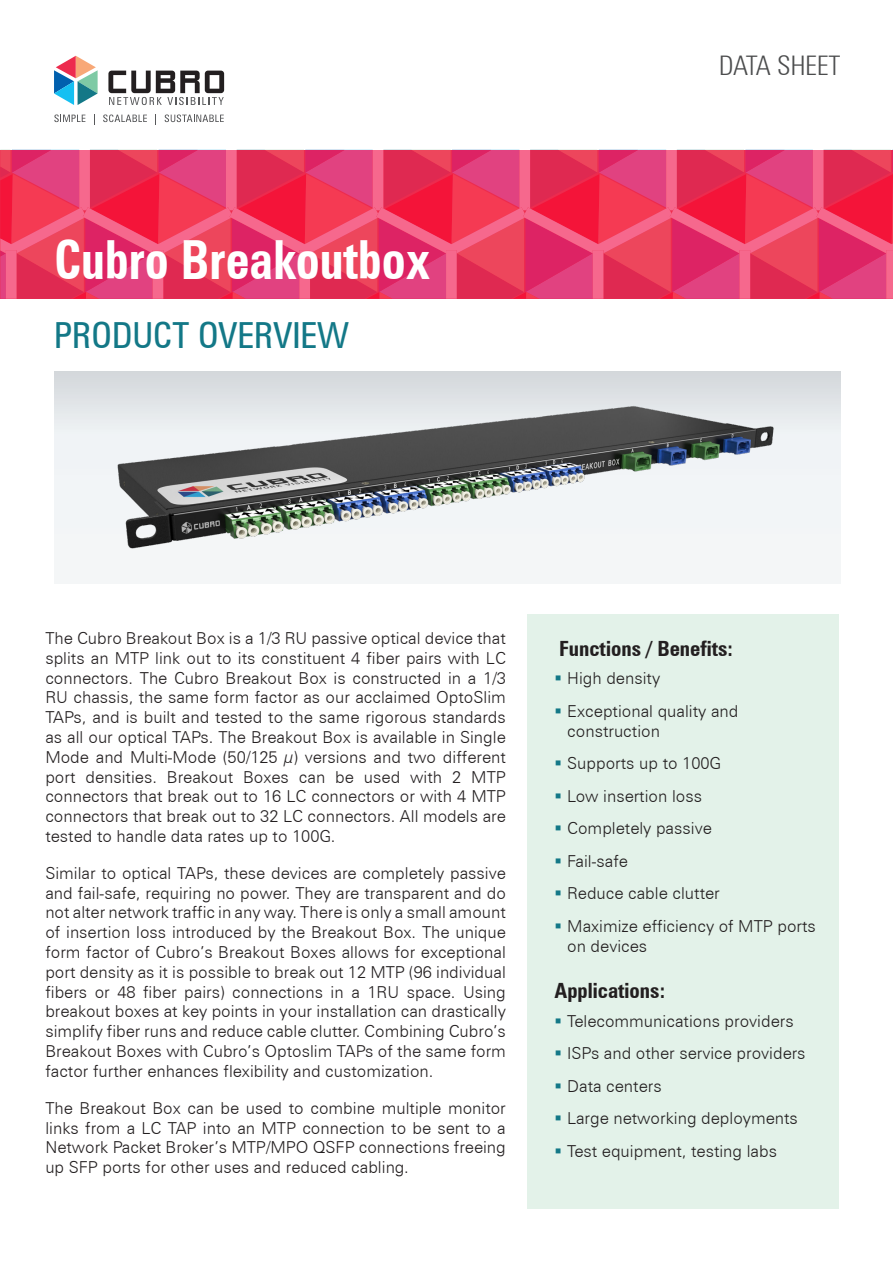
<style>
.page{position:relative;width:893px;height:1263px;background:#fff}
.page>*{position:absolute;margin:0;border:0;box-sizing:border-box;transform-origin:0 0}
.t1{font:700 condensed 54px "Zurich BT";color:#fff;scale:.9 1}
.Heading_style{font:condensed 36px "Zurich BT";color:#137887}
.t2{font:300 condensed 27px "Zurich BT";color:#4b4c4d}
.Body_text_style{font:700 condensed 21px "Zurich BT";color:#231f20}
.Body_text_style-2{font:300 16.5px/19.8px "Zurich BT";color:#231f20;text-align:justify}
</style>
<div class="page">
<div style="left:527px;top:614px;width:312px;height:595px;background:#e3f2e9"></div>
<div style="left:54px;top:371px;width:786px;height:213px;background:linear-gradient(to bottom,#e0e4e7,#fafcfd)"></div>
<svg style="left:0;top:150px;width:893px;height:149px;background:#e93862"></svg>
<svg style="left:108px;top:71px;width:116px;height:34px"></svg>
<svg style="left:54px;top:56px;width:44px;height:49px"></svg>
<svg style="left:54px;top:114px;width:31px;height:8px"></svg>
<svg style="left:103px;top:114px;width:44px;height:8px"></svg>
<svg style="left:165px;top:114px;width:59px;height:8px"></svg>
<img style="left:92px;top:392px;width:702px;height:178px">
<p class="t1" style="left:54px;top:227px;width:420px">Cubro Breakoutbox</p>
<p class="Heading_style" style="left:54px;top:314px;width:297px">PRODUCT OVERVIEW</p>
<p class="t2" style="left:719px;top:49px;width:123px">DATA SHEET</p>
<p class="Body_text_style-2" style="left:45px;top:628px;width:462px">The Cubro Breakout Box is a 1/3 RU passive optical device that splits an MTP link out to its constituent 4 fiber pairs with LC connectors. The Cubro Breakout Box is constructed in a 1/3<br>RU chassis, the same form factor as our acclaimed OptoSlim TAPs, and is built and tested to the same rigorous standards as all our optical TAPs. The Breakout Box is available in Single Mode and Multi-Mode (50/125 µ) versions and two different port densities. Breakout Boxes can be used with 2 MTP connectors that break out to 16 LC connectors or with 4 MTP connectors that break out to 32 LC connectors. All models are tested to handle data rates up to 100G.</p>
<p class="Body_text_style-2" style="left:45px;top:863px;width:462px">Similar to optical TAPs, these devices are completely passive and fail-safe, requiring no power. They are transparent and do not alter network traffic in any way. There is only a small amount of insertion loss introduced by the Breakout Box. The unique form factor of Cubro’s Breakout Boxes allows for exceptional port density as it is possible to break out 12 MTP (96 individual fibers or 48 fiber pairs) connections in a 1RU space. Using breakout boxes at key points in your installation can drastically simplify fiber runs and reduce cable clutter. Combining Cubro’s Breakout Boxes with Cubro’s Optoslim TAPs of the same form factor further enhances flexibility and customization.</p>
<p class="Body_text_style-2" style="left:45px;top:1098px;width:462px">The Breakout Box can be used to combine multiple monitor links from a LC TAP into an MTP connection to be sent to a Network Packet Broker’s MTP/MPO QSFP connections freeing up SFP ports for other uses and reduced cabling.</p>
<p class="Body_text_style" style="left:559px;top:636px;width:175px">Functions / Benefits:</p>
<p class="Body_text_style-2" style="left:567px;top:668px;width:94px">High density</p>
<p class="Body_text_style-2" style="left:567px;top:701px;width:173px">Exceptional quality and construction</p>
<p class="Body_text_style-2" style="left:567px;top:753px;width:156px">Supports up to 100G</p>
<p class="Body_text_style-2" style="left:567px;top:786px;width:136px">Low insertion loss</p>
<p class="Body_text_style-2" style="left:567px;top:818px;width:146px">Completely passive</p>
<p class="Body_text_style-2" style="left:567px;top:851px;width:62px">Fail-safe</p>
<p class="Body_text_style-2" style="left:567px;top:883px;width:154px">Reduce cable clutter</p>
<p class="Body_text_style-2" style="left:567px;top:916px;width:250px">Maximize efficiency of MTP ports on devices</p>
<p class="Body_text_style" style="left:554px;top:978px;width:112px">Applications:</p>
<p class="Body_text_style-2" style="left:567px;top:1011px;width:228px">Telecommunications providers</p>
<p class="Body_text_style-2" style="left:567px;top:1043px;width:240px">ISPs and other service providers</p>
<p class="Body_text_style-2" style="left:567px;top:1076px;width:96px">Data centers</p>
<p class="Body_text_style-2" style="left:567px;top:1108px;width:232px">Large networking deployments</p>
<p class="Body_text_style-2" style="left:567px;top:1141px;width:211px">Test equipment, testing labs</p>
</div>
